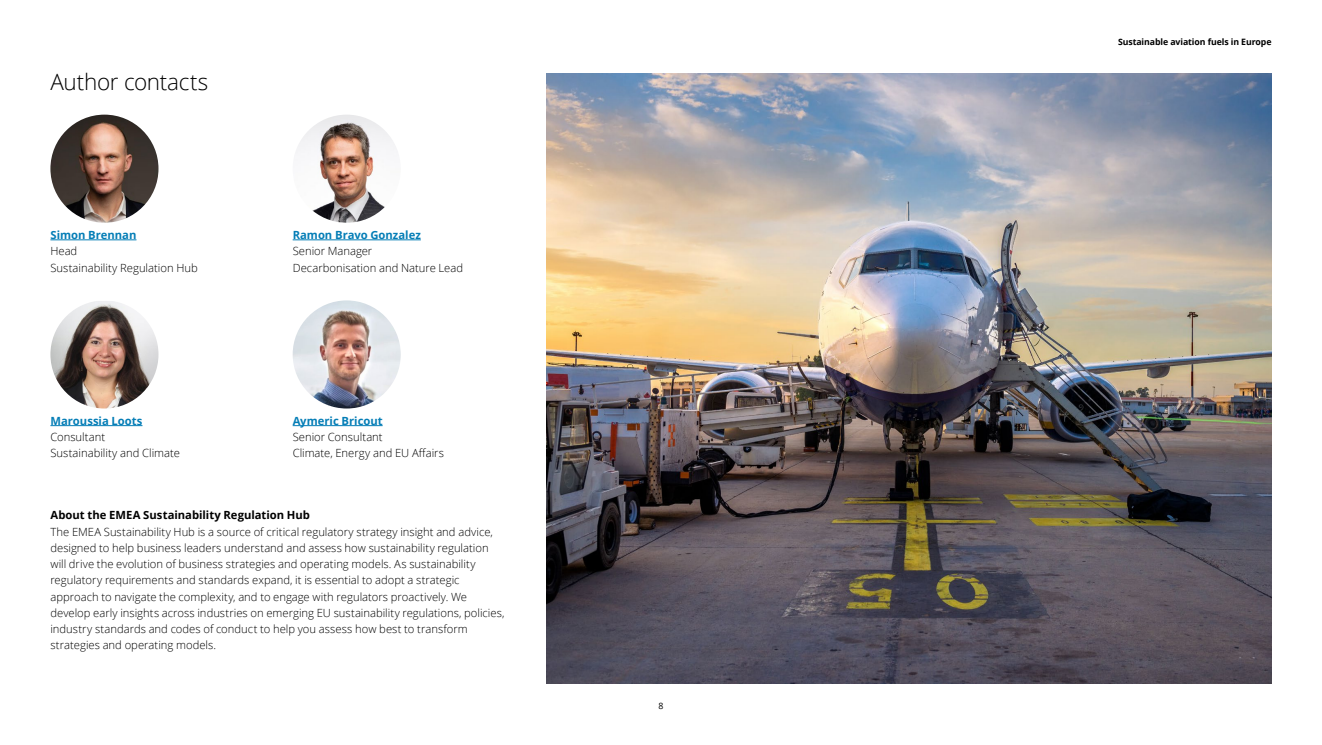
<style>
.page{position:relative;width:1322px;height:745px;background:#fff}
.page>*{position:absolute;margin:0;border:0;box-sizing:border-box;transform-origin:0 0}
.t1{font:300 22.5px "Open Sans";letter-spacing:-.015em;color:#000}
.t2{font:300 11.25px/16.2px "Open Sans";color:#000}
.t3{font:700 11.25px "Open Sans";color:#047db6}
.t4{font:700 11.25px "Open Sans";color:#000}
.t5{font:700 8.75px "Open Sans";letter-spacing:-.01em;color:#000}
.t6{font:8.75px "Open Sans";color:#000}
</style>
<div class="page">
<svg style="left:50px;top:115px;width:371px;height:312px"></svg>
<hr style="left:50px;top:239px;width:86px;height:1px;background:#047db6">
<img style="left:50px;top:115px;width:108px;height:108px;border-radius:54px">
<hr style="left:292px;top:239px;width:129px;height:1px;background:#047db6">
<img style="left:292px;top:115px;width:108px;height:108px;border-radius:54px">
<hr style="left:50px;top:425px;width:92px;height:1px;background:#047db6">
<img style="left:50px;top:301px;width:108px;height:107px">
<hr style="left:292px;top:425px;width:90px;height:1px;background:#047db6">
<img style="left:292px;top:300px;width:108px;height:108px;border-radius:54px">
<img style="left:546px;top:73px;width:725px;height:609px">
<h1 class="t1" style="left:50px;top:67px;width:159px">Author contacts</h1>
<p class="t3" style="left:50px;top:227px;width:88px">Simon Brennan</p>
<p class="t2" style="left:50px;top:243px;width:149px">Head<br>Sustainability Regulation Hub</p>
<p class="t3" style="left:50px;top:412px;width:93px">Maroussia Loots</p>
<p class="t2" style="left:50px;top:428px;width:131px">Consultant<br>Sustainability and Climate</p>
<p class="t3" style="left:292px;top:227px;width:130px">Ramon Bravo Gonzalez</p>
<p class="t2" style="left:292px;top:243px;width:172px">Senior Manager<br>Decarbonisation and Nature Lead</p>
<p class="t3" style="left:292px;top:412px;width:91px">Aymeric Bricout</p>
<p class="t2" style="left:292px;top:428px;width:153px">Senior Consultant<br>Climate, Energy and EU Affairs</p>
<p class="t4" style="left:50px;top:507px;width:261px">About the EMEA Sustainability Regulation Hub</p>
<p class="t2" style="left:50px;top:523px;width:455px">The EMEA Sustainability Hub is a source of critical regulatory strategy insight and advice, designed to help business leaders understand and assess how sustainability regulation will drive the evolution of business strategies and operating models. As sustainability regulatory requirements and standards expand, it is essential to adopt a strategic approach to navigate the complexity, and to engage with regulators proactively. We develop early insights across industries on emerging EU sustainability regulations, policies, industry standards and codes of conduct to help you assess how best to transform strategies and operating models.</p>
<p class="t6" style="left:658px;top:699px;width:7px">8</p>
<p class="t5" style="left:1117px;top:36px;width:155px">Sustainable aviation fuels in Europe</p>
</div>
